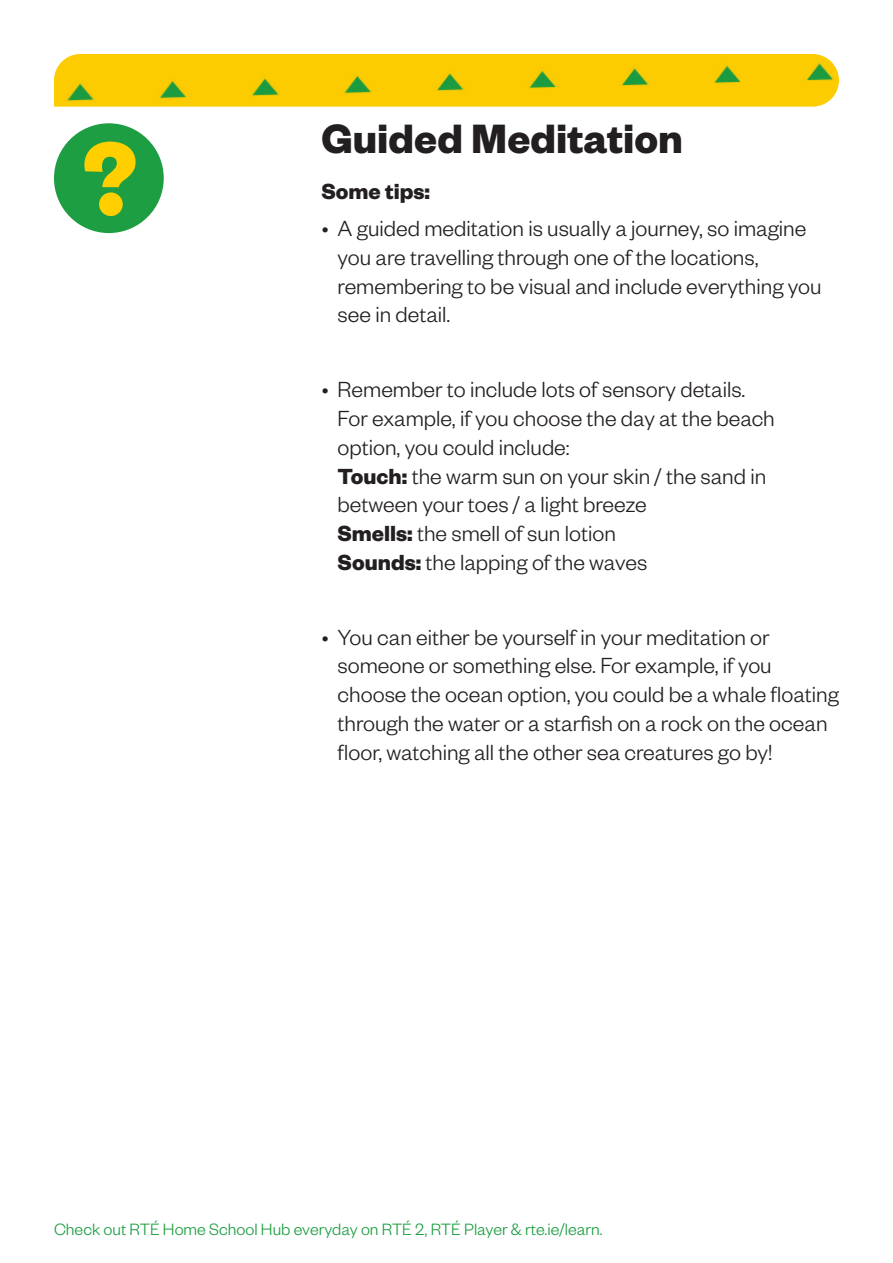
<style>
.page{position:relative;width:893px;height:1263px;background:#fff}
.page>*{position:absolute;margin:0;border:0;box-sizing:border-box;transform-origin:0 0}
.t1{font:700 45px "Founders Grotesk";color:#231f20}
.t2{font:300 24px/28.8px "Founders Grotesk";color:#231f20}
.t3{font:700 24px "Founders Grotesk";color:#231f20}
.t4{font:300 18px "Founders Grotesk";color:#1d9e42}
.s1{font-weight:700}
</style>
<div class="page">
<img style="left:54px;top:54px;width:785px;height:53px">
<div style="left:54px;top:123px;width:110px;height:110px;background:#1d9e42;border-radius:50%"></div>
<svg style="left:84px;top:142px;width:52px;height:45px"></svg>
<div style="left:99px;top:192px;width:24px;height:24px;background:#ffcf00;border-radius:50%"></div>
<p class="t1" style="left:321px;top:110px;width:363px">Guided Meditation</p>
<p class="t3" style="left:321px;top:176px;width:110px">Some tips:</p>
<p class="t2" style="left:338px;top:213px;width:486px;text-indent:-16px">• A guided meditation is usually a journey, so imagine you are travelling through one of the locations, remembering to be visual and include everything you see in detail.</p>
<p class="t2" style="left:338px;top:374px;width:439px;text-indent:-16px">• Remember to include lots of sensory details.<br>For example, if you choose the day at the beach option, you could include:<br><span class="s1">Touch:</span> the warm sun on your skin / the sand in between your toes / a light breeze<br><span class="s1">Smells:</span> the smell of sun lotion<br><span class="s1">Sounds:</span> the lapping of the waves</p>
<p class="t2" style="left:338px;top:621px;width:503px;text-indent:-16px">• You can either be yourself in your meditation or someone or something else. For example, if you choose the ocean option, you could be a whale floating through the water or a starfish on a rock on the ocean floor, watching all the other sea creatures go by!</p>
<p class="t4" style="left:54px;top:1219px;width:550px">Check out RTÉ Home School Hub everyday on RTÉ 2, RTÉ Player &amp; rte.ie/learn.</p>
</div>
